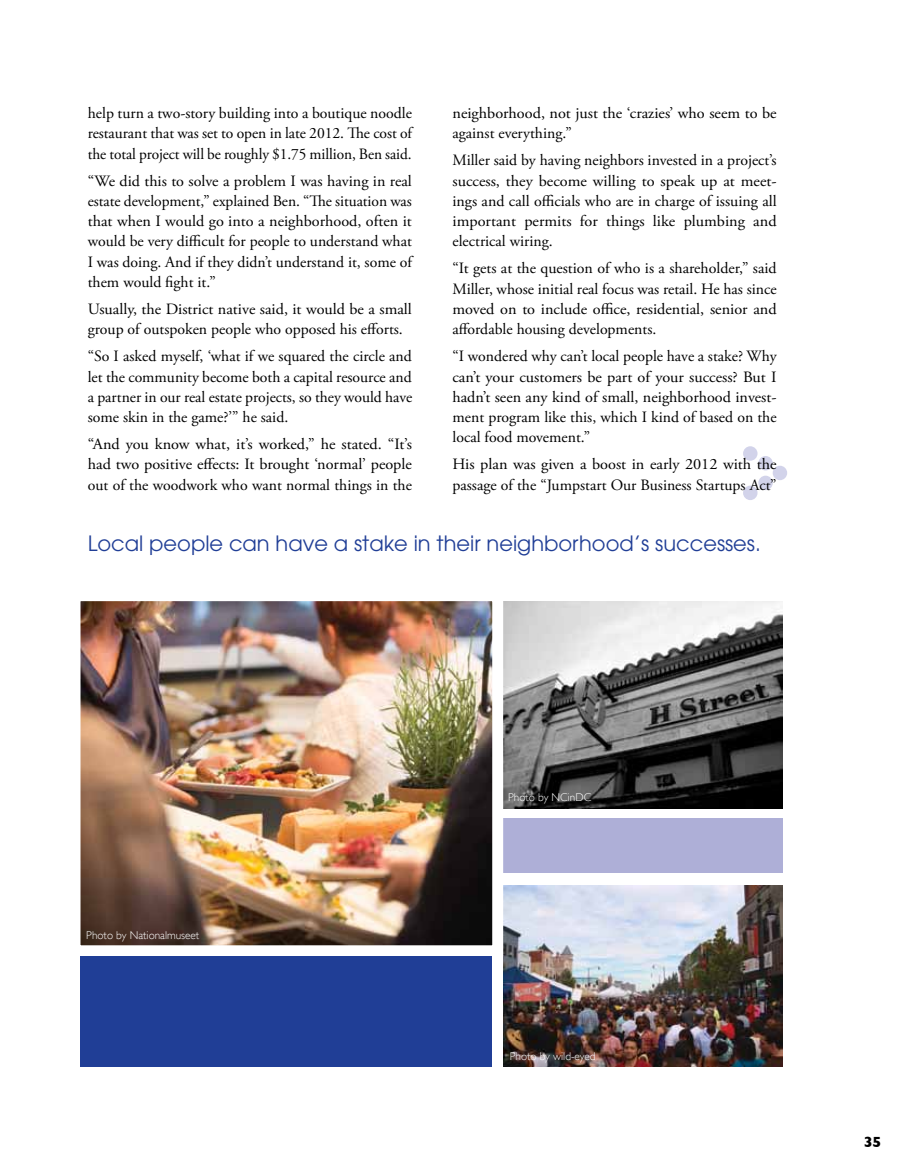
<style>
.page{position:relative;width:905px;height:1175px;background:#fff}
.page>*{position:absolute;margin:0;border:0;box-sizing:border-box;transform-origin:0 0}
.t1{font:21px "Avant Garde";color:#203e96}
.t2{font:15.75px/20.2px "Adobe Garamond Pro";color:#000;text-align:justify}
.t3{font:700 15px "Gill Sans";color:#000}
.t4{font:300 11.25px "Gill Sans";color:#fff}
</style>
<div class="page">
<div style="left:743px;top:446px;width:14px;height:15px;background:#d2d3ea;border-radius:50%"></div>
<div style="left:758px;top:456px;width:14px;height:14px;background:#d2d3ea;border-radius:50%"></div>
<div style="left:772px;top:466px;width:15px;height:14px;background:#d2d3ea;border-radius:50%"></div>
<div style="left:743px;top:485px;width:14px;height:15px;background:#d2d3ea;border-radius:50%"></div>
<div style="left:758px;top:475px;width:14px;height:15px;background:#d2d3ea;border-radius:50%"></div>
<img style="left:508px;top:601px;width:274px;height:207px">
<div style="left:503px;top:818px;width:279px;height:55px;background:#aeafd7"></div>
<img style="left:503px;top:885px;width:279px;height:181px">
<img style="left:80px;top:601px;width:428px;height:360px">
<div style="left:81px;top:956px;width:411px;height:110px;background:#203e96"></div>
<p class="t2" style="left:88px;top:104px;width:326px">help turn a two-story building into a boutique noodle restaurant that was set to open in late 2012. The cost of the total project will be roughly $1.75 million, Ben said.</p>
<p class="t2" style="left:88px;top:171px;width:326px">“We did this to solve a problem I was having in real estate development,” explained Ben. “The situation was that when I would go into a neighborhood, often it would be very difficult for people to understand what I was doing. And if they didn’t understand it, some of them would fight it.”</p>
<p class="t2" style="left:88px;top:299px;width:325px">Usually, the District native said, it would be a small group of outspoken people who opposed his efforts.</p>
<p class="t2" style="left:88px;top:347px;width:326px">“So I asked myself, ‘what if we squared the circle and let the community become both a capital resource and a partner in our real estate projects, so they would have some skin in the game?’” he said.</p>
<p class="t2" style="left:88px;top:434px;width:326px">“And you know what, it’s worked,” he stated. “It’s had two positive effects: It brought ‘normal’ people out of the woodwork who want normal things in the</p>
<p class="t2" style="left:452px;top:104px;width:325px">neighborhood, not just the ‘crazies’ who seem to be against everything.”</p>
<p class="t2" style="left:452px;top:151px;width:326px">Miller said by having neighbors invested in a project’s success, they become willing to speak up at meet&shy;ings and call officials who are in charge of issuing all important permits for things like plumbing and electrical wiring.</p>
<p class="t2" style="left:452px;top:259px;width:326px">“It gets at the question of who is a shareholder,” said Miller, whose initial real focus was retail. He has since moved on to include office, residential, senior and affordable housing developments.</p>
<p class="t2" style="left:452px;top:347px;width:326px">“I wondered why can’t local people have a stake? Why can’t your customers be part of your success? But I hadn’t seen any kind of small, neighborhood invest&shy;ment program like this, which I kind of based on the local food movement.”</p>
<p class="t2" style="left:452px;top:455px;width:325px">His plan was given a boost in early 2012 with the passage of the “Jumpstart Our Business Startups Act”</p>
<p class="t1" style="left:88px;top:531px;width:674px">Local people can have a stake in their neighborhood’s successes.</p>
<p class="t4" style="left:86px;top:928px;width:115px">Photo by Nationalmuseet</p>
<p class="t4" style="left:508px;top:791px;width:85px">Photo by NCinDC</p>
<p class="t4" style="left:509px;top:1049px;width:87px">Photo by wild-eyed</p>
<p class="t3" style="left:863px;top:1133px;width:19px">35</p>
</div>
